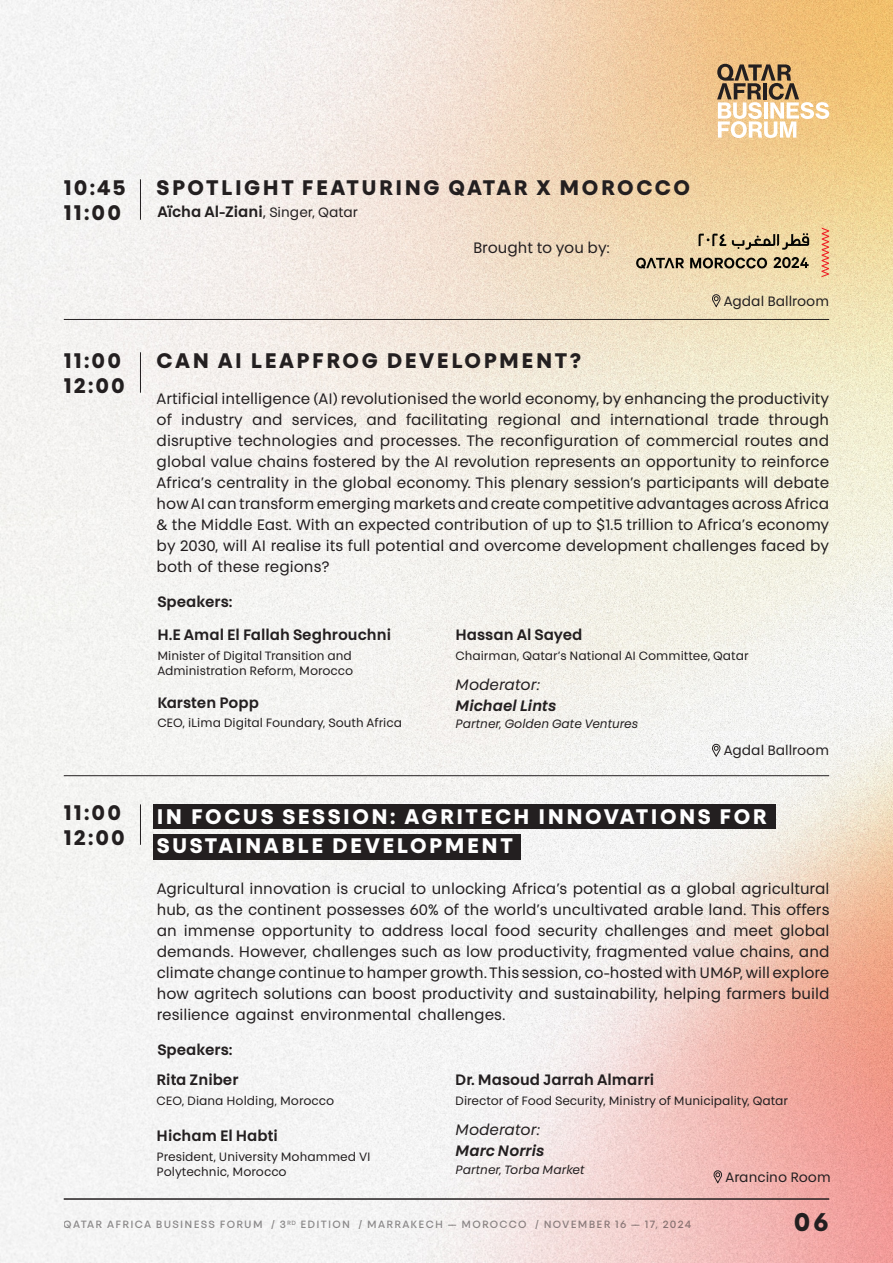
<style>
.page{position:relative;width:893px;height:1263px;background:#fff}
.page>*{position:absolute;margin:0;border:0;box-sizing:border-box;transform-origin:0 0}
.t1{font:700 25.5px "Touche";color:#231f20}
.t2{font:700 21px "Touche";letter-spacing:.12em;color:#231f20}
.t3{font:700 21px/28.8px "Touche";letter-spacing:.12em;color:#fff}
.t4{font:15px/21px "Touche";color:#231f20;text-align:justify}
.t5{font:600 15px "Touche";color:#231f20}
.t6{font:italic 600 15px "Touche";color:#231f20}
.t7{font:italic 15px "Touche";color:#231f20}
.t8{font:13.5px "Touche";color:#231f20}
.t9{font:12px/15px "Touche";color:#231f20}
.t10{font:italic 12px "Touche";color:#231f20}
.t11{font:500 10.5px "Touche";letter-spacing:.12em;color:#231f20}
.s1{font-weight:400}
.s2{font-weight:400;font-size:13.5px}
</style>
<div class="page">
<img style="left:0;top:0;width:893px;height:1263px">
<svg style="left:717px;top:64px;width:112px;height:74px"></svg>
<hr style="left:64px;top:1199px;width:765px;height:1px;background:#231f20">
<hr style="left:140px;top:352px;width:1px;height:41px;background:#231f20">
<div style="left:153px;top:804px;width:623px;height:25px;background:#231f20"></div>
<div style="left:153px;top:834px;width:368px;height:25px;background:#231f20"></div>
<hr style="left:140px;top:804px;width:1px;height:41px;background:#231f20">
<svg style="left:821px;top:228px;width:8px;height:49px"></svg>
<svg style="left:636px;top:258px;width:48px;height:11px"></svg>
<svg style="left:774px;top:257px;width:35px;height:11px"></svg>
<svg style="left:690px;top:258px;width:77px;height:10px"></svg>
<svg style="left:699px;top:234px;width:27px;height:12px"></svg>
<svg style="left:732px;top:233px;width:77px;height:17px"></svg>
<hr style="left:140px;top:179px;width:1px;height:41px;background:#231f20">
<hr style="left:64px;top:319px;width:765px;height:1px;background:#231f20">
<hr style="left:64px;top:775px;width:765px;height:1px;background:#231f20">
<svg style="left:712px;top:294px;width:9px;height:16px"></svg>
<svg style="left:712px;top:743px;width:9px;height:16px"></svg>
<svg style="left:713px;top:1170px;width:9px;height:16px"></svg>
<p class="t2" style="left:64px;top:175px;width:63px">10:45</p>
<p class="t2" style="left:64px;top:200px;width:59px">11:00</p>
<p class="t2" style="left:64px;top:348px;width:59px">11:00</p>
<p class="t2" style="left:64px;top:373px;width:63px">12:00</p>
<p class="t2" style="left:64px;top:800px;width:59px">11:00</p>
<p class="t2" style="left:64px;top:825px;width:63px">12:00</p>
<p class="t2" style="left:157px;top:175px;width:535px">SPOTLIGHT FEATURING QATAR X MOROCCO</p>
<p class="t5" style="left:157px;top:202px;width:202px">Aïcha Al-Ziani<span class="s1">,</span> <span class="s2">Singer, Qatar</span></p>
<p class="t4" style="left:473px;top:237px;width:138px">Brought to you by:</p>
<p class="t8" style="left:724px;top:292px;width:107px">Agdal Ballroom</p>
<p class="t2" style="left:157px;top:348px;width:426px">CAN AI LEAPFROG DEVELOPMENT?</p>
<p class="t4" style="left:157px;top:388px;width:674px">Artificial intelligence (AI) revolutionised the world economy, by enhancing the productivity of industry and services, and facilitating regional and international trade through disruptive technologies and processes. The reconfiguration of commercial routes and global value chains fostered by the AI revolution represents an opportunity to reinforce Africa’s centrality in the global economy. This plenary session’s participants will debate how AI can transform emerging markets and create competitive advantages across Africa &amp; the Middle East. With an expected contribution of up to $1.5 trillion to Africa’s economy by 2030, will AI realise its full potential and overcome development challenges faced by both of these regions?</p>
<p class="t5" style="left:157px;top:593px;width:77px">Speakers:</p>
<p class="t5" style="left:157px;top:626px;width:235px">H.E Amal El Fallah Seghrouchni</p>
<p class="t9" style="left:157px;top:648px;width:196px">Minister of Digital Transition and</p>
<p class="t9" style="left:157px;top:663px;width:198px">Administration Reform, Morocco</p>
<p class="t5" style="left:157px;top:693px;width:103px">Karsten Popp</p>
<p class="t9" style="left:157px;top:715px;width:246px">CEO, iLima Digital Foundary, South Africa</p>
<p class="t5" style="left:455px;top:626px;width:129px">Hassan Al Sayed</p>
<p class="t9" style="left:455px;top:648px;width:295px">Chairman, Qatar’s National AI Committee, Qatar</p>
<p class="t7" style="left:455px;top:676px;width:86px">Moderator:</p>
<p class="t6" style="left:455px;top:697px;width:102px">Michael Lints</p>
<p class="t10" style="left:455px;top:716px;width:184px">Partner, Golden Gate Ventures</p>
<p class="t8" style="left:724px;top:742px;width:107px">Agdal Ballroom</p>
<p class="t3" style="left:157px;top:802px;width:611px">IN FOCUS SESSION: AGRITECH INNOVATIONS FOR<br>SUSTAINABLE DEVELOPMENT</p>
<p class="t4" style="left:157px;top:878px;width:674px">Agricultural innovation is crucial to unlocking Africa’s potential as a global agricultural hub, as the continent possesses 60% of the world’s uncultivated arable land. This offers an immense opportunity to address local food security challenges and meet global demands. However, challenges such as low productivity, fragmented value chains, and climate change continue to hamper growth. This session, co-hosted with UM6P, will explore how agritech solutions can boost productivity and sustainability, helping farmers build resilience against environmental challenges.</p>
<p class="t5" style="left:157px;top:1040px;width:77px">Speakers:</p>
<p class="t5" style="left:157px;top:1071px;width:83px">Rita Zniber</p>
<p class="t9" style="left:157px;top:1093px;width:179px">CEO, Diana Holding, Morocco</p>
<p class="t5" style="left:157px;top:1127px;width:123px">Hicham El Habti</p>
<p class="t9" style="left:157px;top:1149px;width:216px">President, University Mohammed VI<br>Polytechnic, Morocco</p>
<p class="t5" style="left:455px;top:1071px;width:200px">Dr. Masoud Jarrah Almarri</p>
<p class="t9" style="left:455px;top:1093px;width:334px">Director of Food Security, Ministry of Municipality, Qatar</p>
<p class="t7" style="left:455px;top:1120px;width:86px">Moderator:</p>
<p class="t6" style="left:455px;top:1141px;width:90px">Marc Norris</p>
<p class="t10" style="left:455px;top:1162px;width:131px">Partner, Torba Market</p>
<p class="t8" style="left:725px;top:1168px;width:107px">Arancino Room</p>
<p class="t11" style="left:64px;top:1218px;width:629px">QATAR AFRICA BUSINESS FORUM / 3<sup>RD</sup> EDITION / MARRAKECH –– MOROCCO / NOVEMBER 16 –– 17, 2024</p>
<p class="t1" style="left:794px;top:1206px;width:36px">06</p>
</div>
